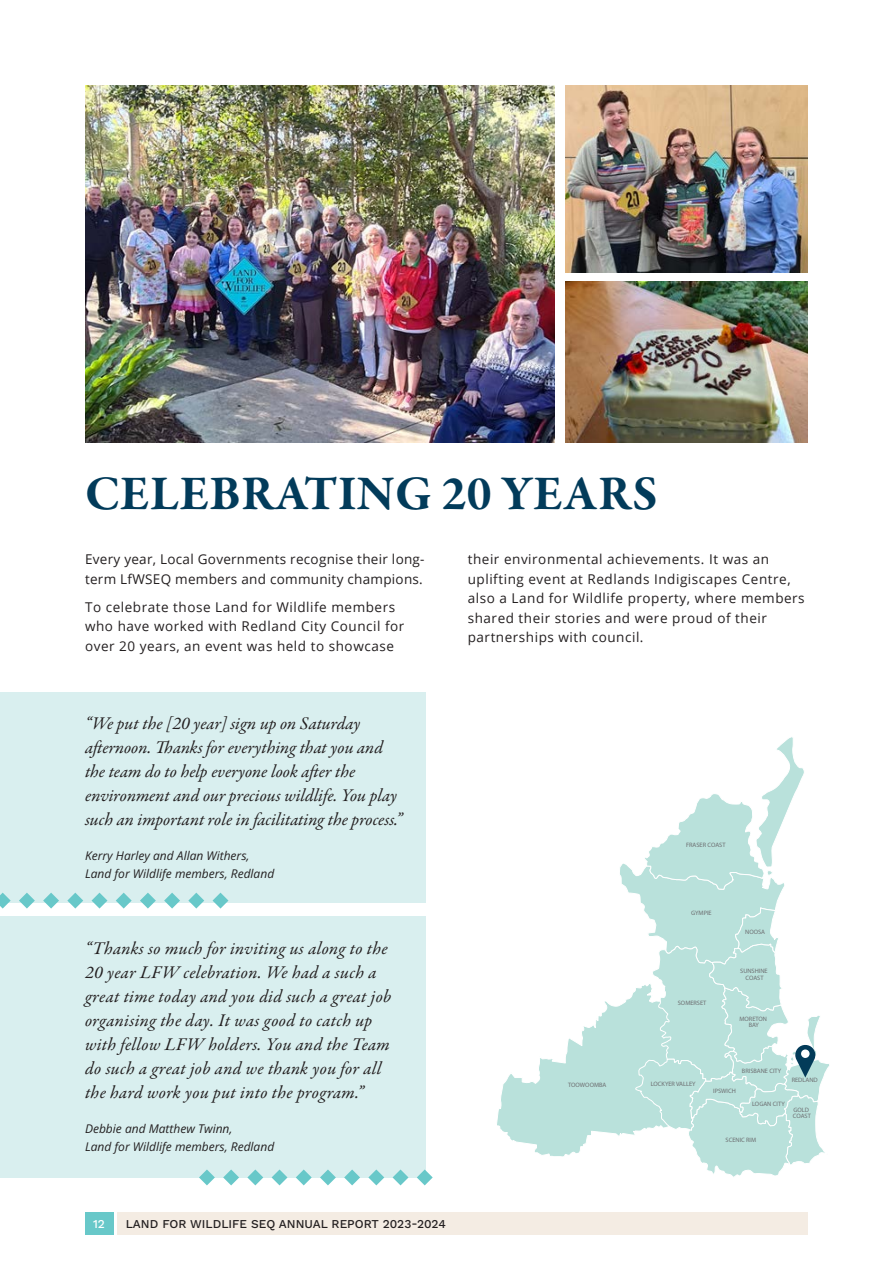
<style>
.page{position:relative;width:893px;height:1263px;background:#fff}
.page>*{position:absolute;margin:0;border:0;box-sizing:border-box;transform-origin:0 0}
.Body_Copy{font:700 49.5px "Garamond Premr Pro";letter-spacing:.005em;color:#023b5a}
.QUOTE{font:italic 18px/24px "Garamond Premr Pro";letter-spacing:.01em;color:#231f20}
.BODY_COPY{font:13.5px/19.5px "Open Sans";letter-spacing:.04em;color:#231f20}
.BODY_COPY-2{font:13.5px/19.5px "Open Sans";letter-spacing:.02em;color:#231f20}
.Body_Copy-2{font:italic 12px/18px "Open Sans";color:#231f20}
.t1{font:12px "Work Sans";color:#231f20}
.t2{font:12px "Work Sans";color:#fff}
.t3{font:6.3px/6.8px "Myriad Pro";color:#6c6d70;text-align:center}
</style>
<div class="page">
<div style="left:85px;top:1212px;width:28px;height:23px;background:#68c8c9"></div>
<div style="left:118px;top:1212px;width:690px;height:23px;background:#f4ece3"></div>
<div style="left:0;top:692px;width:425px;height:210px;background:#d9efef"></div>
<img style="left:85px;top:85px;width:470px;height:357px">
<svg style="left:497px;top:737px;width:332px;height:440px"></svg>
<img style="left:566px;top:282px;width:242px;height:160px">
<img style="left:566px;top:85px;width:242px;height:188px">
<svg style="left:43px;top:893px;width:16px;height:15px"></svg>
<svg style="left:140px;top:893px;width:16px;height:15px"></svg>
<svg style="left:67px;top:893px;width:16px;height:15px"></svg>
<svg style="left:164px;top:893px;width:16px;height:15px"></svg>
<svg style="left:0;top:893px;width:11px;height:15px"></svg>
<svg style="left:92px;top:893px;width:15px;height:15px"></svg>
<svg style="left:188px;top:893px;width:16px;height:15px"></svg>
<svg style="left:19px;top:893px;width:16px;height:15px"></svg>
<svg style="left:116px;top:893px;width:16px;height:15px"></svg>
<svg style="left:213px;top:893px;width:15px;height:15px"></svg>
<div style="left:0;top:916px;width:425px;height:262px;background:#d9efef"></div>
<svg style="left:247px;top:1169px;width:16px;height:16px"></svg>
<svg style="left:344px;top:1169px;width:16px;height:16px"></svg>
<svg style="left:272px;top:1169px;width:15px;height:16px"></svg>
<svg style="left:368px;top:1169px;width:16px;height:16px"></svg>
<svg style="left:199px;top:1169px;width:16px;height:16px"></svg>
<svg style="left:296px;top:1169px;width:16px;height:16px"></svg>
<svg style="left:393px;top:1169px;width:15px;height:16px"></svg>
<svg style="left:223px;top:1169px;width:16px;height:16px"></svg>
<svg style="left:320px;top:1169px;width:16px;height:16px"></svg>
<svg style="left:417px;top:1169px;width:16px;height:16px"></svg>
<p class="Body_Copy" style="left:85px;top:463px;width:574px">CELEBRATING 20 YEARS</p>
<p class="BODY_COPY-2" style="left:85px;top:549px;width:341px">Every year, Local Governments recognise their long&shy;term LfWSEQ members and community champions.</p>
<p class="BODY_COPY" style="left:85px;top:597px;width:321px">To celebrate those Land for Wildlife members who have worked with Redland City Council for over 20 years, an event was held to showcase</p>
<p class="QUOTE" style="left:85px;top:712px;width:319px">“We put the [20 year] sign up on Saturday afternoon. Thanks for everything that you and the team do to help everyone look after the environment and our precious wildlife. You play such an important role in facilitating the process.”</p>
<p class="Body_Copy-2" style="left:85px;top:846px;width:191px">Kerry Harley and Allan Withers,<br>Land for Wildlife members, Redland</p>
<p class="QUOTE" style="left:85px;top:937px;width:308px">“Thanks so much for inviting us along to the 20 year LFW celebration. We had a such a great time today and you did such a great job organising the day. It was good to catch up with fellow LFW holders. You and the Team do such a great job and we thank you for all the hard work you put into the program.”</p>
<p class="Body_Copy-2" style="left:85px;top:1119px;width:191px">Debbie and Matthew Twinn,<br>Land for Wildlife members, Redland</p>
<p class="BODY_COPY" style="left:468px;top:549px;width:338px">their environmental achievements. It was an uplifting event at Redlands Indigiscapes Centre, also a Land for Wildlife property, where members shared their stories and were proud of their partnerships with council.</p>
<p class="t3" style="left:686px;top:841px;width:41px">FRASER COAST</p>
<p class="t3" style="left:568px;top:1082px;width:40px">TOOWOOMBA</p>
<p class="t3" style="left:691px;top:909px;width:22px">GYMPIE</p>
<p class="t3" style="left:678px;top:1000px;width:30px">SOMERSET</p>
<p class="t3" style="left:745px;top:928px;width:21px">NOOSA</p>
<p class="t3" style="left:740px;top:968px;width:29px">SUNSHINE<br>COAST</p>
<p class="t3" style="left:739px;top:1015px;width:29px">MORETON<br>BAY</p>
<p class="t3" style="left:651px;top:1080px;width:46px">LOCKYER VALLEY</p>
<p class="t3" style="left:742px;top:1067px;width:41px">BRISBANE CITY</p>
<p class="t3" style="left:713px;top:1087px;width:24px">IPSWICH</p>
<p class="t3" style="left:792px;top:1076px;width:28px">REDLAND</p>
<p class="t3" style="left:752px;top:1100px;width:34px">LOGAN CITY</p>
<p class="t3" style="left:726px;top:1136px;width:32px">SCENIC RIM</p>
<p class="t3" style="left:793px;top:1106px;width:19px;text-align:left">GOLD<br>COAST</p>
<p class="t2" style="left:93px;top:1214px;width:13px">12</p>
<p class="t1" style="left:126px;top:1214px;width:322px">LAND FOR WILDLIFE SEQ ANNUAL REPORT 2023-2024</p>
</div>
